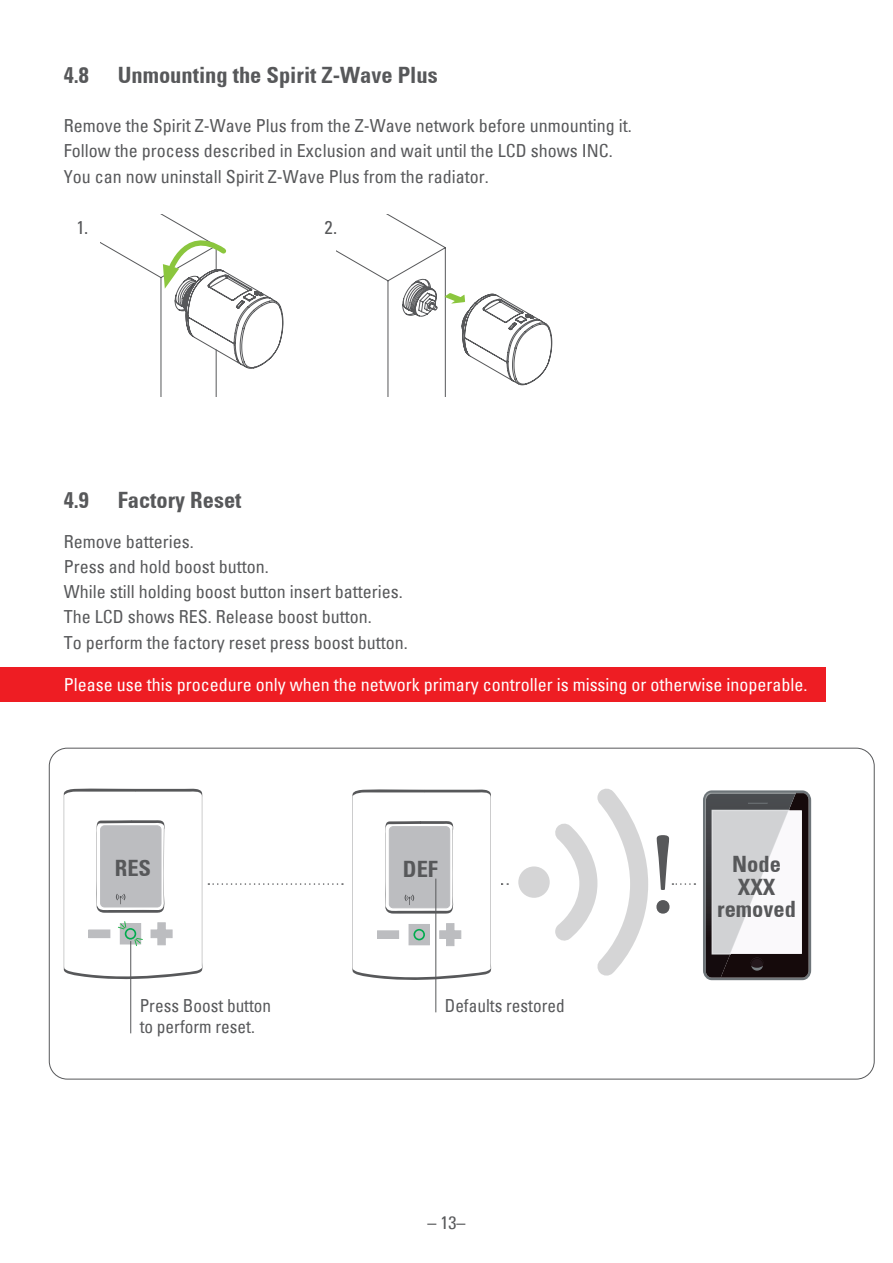
<style>
.page{position:relative;width:893px;height:1263px;background:#fff}
.page>*{position:absolute;margin:0;border:0;box-sizing:border-box;transform-origin:0 0}
.t1{font:700 condensed 22.5px/22.5px "Univers";color:#57585a;text-align:center}
.t2{font:condensed 18.6px "Univers LT Std";color:#57585a}
.t3{font:condensed 18px/25.2px "Univers";color:#57585a}
.t4{font:condensed 18px "Univers";color:#fff}
.t5{font:condensed 18px/21px "Univers";color:#57585a;scale:.96 1}
</style>
<div class="page">
<div style="left:518px;top:866px;width:32px;height:32px;background:#d5d5d6;border-radius:50%"></div>
<svg style="left:555px;top:788px;width:93px;height:188px"></svg>
<svg style="left:100px;top:214px;width:183px;height:183px"></svg>
<svg style="left:336px;top:214px;width:216px;height:183px"></svg>
<div style="left:0;top:668px;width:825px;height:34px;background:#ee1d23"></div>
<svg style="left:352px;top:789px;width:139px;height:191px"></svg>
<svg style="left:208px;top:883px;width:135px;height:2px"></svg>
<hr style="left:130px;top:941px;width:1px;height:92px;background:#57585a">
<hr style="left:436px;top:878px;width:1px;height:134px;background:#57585a">
<svg style="left:64px;top:789px;width:138px;height:190px"></svg>
<svg style="left:703px;top:790px;width:108px;height:190px"></svg>
<svg style="left:656px;top:835px;width:39px;height:79px"></svg>
<p class="t1" style="left:64px;top:64px;width:26px">4.8</p>
<p class="t1" style="left:118px;top:64px;width:321px">Unmounting the Spirit Z-Wave Plus</p>
<p class="t3" style="left:64px;top:113px;width:569px">Remove the Spirit Z-Wave Plus from the Z-Wave network before unmounting it.<br>Follow the process described in Exclusion and wait until the LCD shows INC.<br>You can now uninstall Spirit Z-Wave Plus from the radiator.</p>
<p class="t2" style="left:77px;top:216px;width:13px">1.</p>
<p class="t2" style="left:325px;top:216px;width:14px">2.</p>
<p class="t1" style="left:64px;top:489px;width:26px">4.9</p>
<p class="t1" style="left:118px;top:489px;width:125px">Factory Reset</p>
<p class="t3" style="left:64px;top:528px;width:345px">Remove batteries.<br>Press and hold boost button.<br>While still holding boost button insert batteries.<br>The LCD shows RES. Release boost button.<br>To perform the factory reset press boost button.</p>
<p class="t4" style="left:64px;top:674px;width:745px">Please use this procedure only when the network primary controller is missing or otherwise inoperable.</p>
<p class="t1" style="left:115px;top:857px;width:38px">RES</p>
<p class="t1" style="left:403px;top:857px;width:36px">DEF</p>
<p class="t5" style="left:140px;top:995px;width:138px">Press Boost button to perform reset.</p>
<p class="t5" style="left:445px;top:995px;width:126px">Defaults restored</p>
<p class="t3" style="left:427px;top:1209px;width:39px">– 13–</p>
<p class="t1" style="left:717px;top:852px;width:80px">Node<br>XXX removed</p>
</div>
